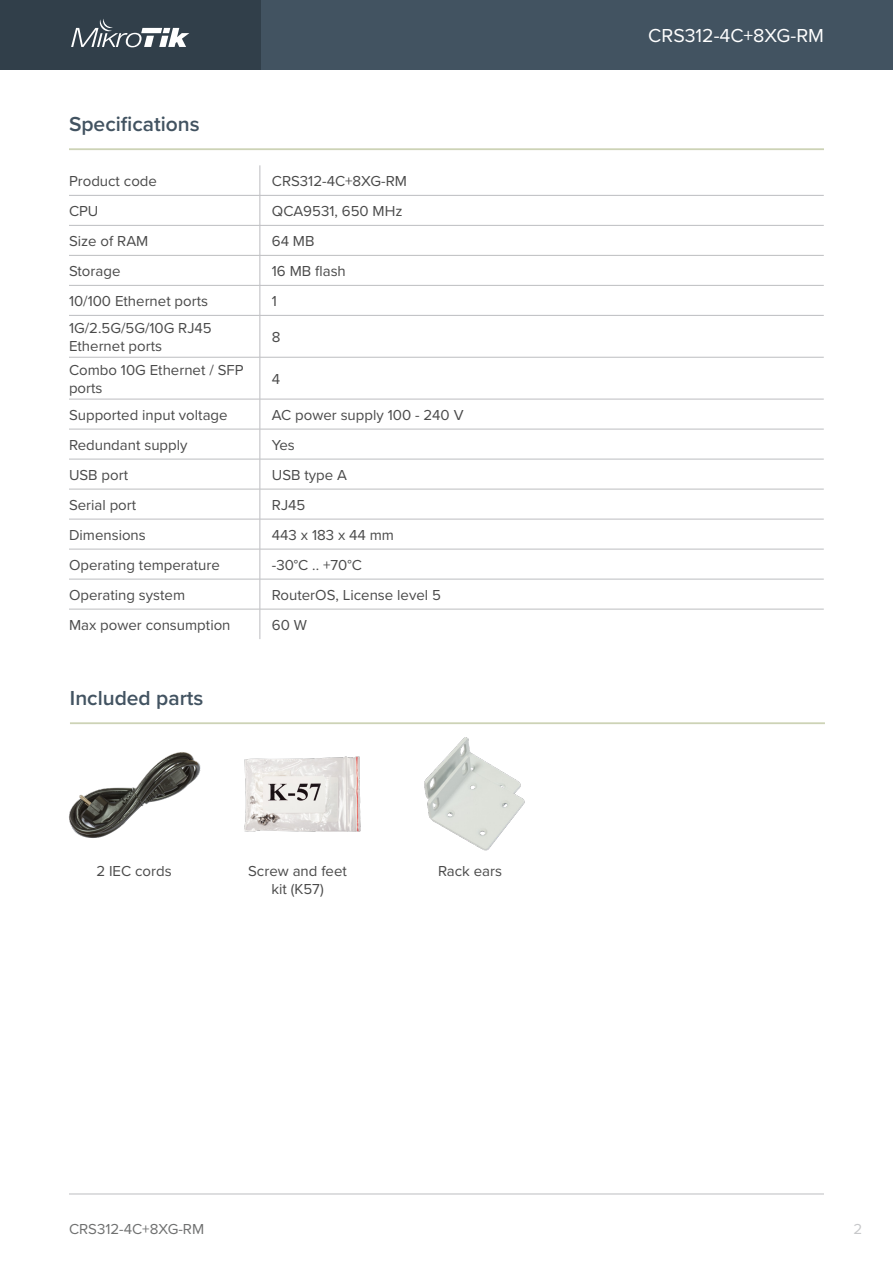
<style>
.page{position:relative;width:893px;height:1263px;background:#fff}
.page>*{position:absolute;margin:0;border:0;box-sizing:border-box;transform-origin:0 0}
.Mazie_virsraksti_201{font:600 21px "Proxima Nova";color:#425361}
.t1{font:19.5px "Proxima Nova";color:#fff}
.Tabulu_teksts_2019{font:15px/18px "Proxima Nova";color:#4a4a4a}
.t2{font:15px "Proxima Nova";color:#6f7070}
.t3{font:15px "Proxima Nova";color:#c7c8ca}
</style>
<div class="page">
<div style="left:0;top:0;width:893px;height:69px;background:#425361"></div>
<div style="left:0;top:0;width:260px;height:69px;background:#313f4a"></div>
<svg style="left:71px;top:19px;width:118px;height:28px"></svg>
<hr style="left:69px;top:1194px;width:755px;height:1px;background:#bcbdc0">
<hr style="left:69px;top:195px;width:191px;height:1px;background:#bcbdc0">
<hr style="left:69px;top:225px;width:191px;height:1px;background:#bcbdc0">
<hr style="left:69px;top:255px;width:191px;height:1px;background:#bcbdc0">
<hr style="left:69px;top:285px;width:191px;height:1px;background:#bcbdc0">
<hr style="left:69px;top:315px;width:191px;height:1px;background:#bcbdc0">
<hr style="left:69px;top:357px;width:191px;height:1px;background:#bcbdc0">
<hr style="left:69px;top:399px;width:191px;height:1px;background:#bcbdc0">
<hr style="left:69px;top:429px;width:191px;height:1px;background:#bcbdc0">
<hr style="left:69px;top:459px;width:191px;height:1px;background:#bcbdc0">
<hr style="left:69px;top:489px;width:191px;height:1px;background:#bcbdc0">
<hr style="left:69px;top:519px;width:191px;height:1px;background:#bcbdc0">
<hr style="left:69px;top:549px;width:191px;height:1px;background:#bcbdc0">
<hr style="left:69px;top:579px;width:191px;height:1px;background:#bcbdc0">
<hr style="left:69px;top:609px;width:191px;height:1px;background:#bcbdc0">
<hr style="left:260px;top:579px;width:1px;height:30px;background:#bcbdc0">
<hr style="left:260px;top:399px;width:1px;height:30px;background:#bcbdc0">
<hr style="left:260px;top:429px;width:1px;height:30px;background:#bcbdc0">
<hr style="left:260px;top:489px;width:1px;height:30px;background:#bcbdc0">
<hr style="left:260px;top:519px;width:1px;height:30px;background:#bcbdc0">
<hr style="left:260px;top:549px;width:564px;height:1px;background:#bcbdc0">
<hr style="left:260px;top:549px;width:1px;height:30px;background:#bcbdc0">
<hr style="left:260px;top:579px;width:564px;height:1px;background:#bcbdc0">
<hr style="left:260px;top:285px;width:564px;height:1px;background:#bcbdc0">
<hr style="left:260px;top:316px;width:1px;height:41px;background:#bcbdc0">
<hr style="left:260px;top:357px;width:1px;height:42px;background:#bcbdc0">
<hr style="left:260px;top:429px;width:564px;height:1px;background:#bcbdc0">
<hr style="left:260px;top:459px;width:1px;height:30px;background:#bcbdc0">
<hr style="left:260px;top:459px;width:564px;height:1px;background:#bcbdc0">
<hr style="left:260px;top:489px;width:564px;height:1px;background:#bcbdc0">
<hr style="left:260px;top:519px;width:564px;height:1px;background:#bcbdc0">
<hr style="left:260px;top:609px;width:564px;height:1px;background:#bcbdc0">
<hr style="left:260px;top:609px;width:1px;height:30px;background:#bcbdc0">
<hr style="left:260px;top:315px;width:564px;height:1px;background:#bcbdc0">
<hr style="left:260px;top:357px;width:564px;height:1px;background:#bcbdc0">
<hr style="left:260px;top:399px;width:564px;height:1px;background:#bcbdc0">
<hr style="left:260px;top:165px;width:1px;height:30px;background:#bcbdc0">
<hr style="left:260px;top:195px;width:564px;height:1px;background:#bcbdc0">
<hr style="left:260px;top:225px;width:564px;height:1px;background:#bcbdc0">
<svg style="left:260px;top:196px;width:1px;height:119px"></svg>
<hr style="left:260px;top:255px;width:564px;height:1px;background:#bcbdc0">
<hr style="left:69px;top:148px;width:755px;height:2px;background:#cdd3b6">
<hr style="left:70px;top:722px;width:755px;height:2px;background:#cdd3b6">
<img style="left:69px;top:752px;width:131px;height:86px">
<img style="left:244px;top:756px;width:117px;height:76px">
<img style="left:424px;top:737px;width:101px;height:114px">
<p class="Mazie_virsraksti_201" style="left:69px;top:108px;width:132px">Specifications</p>
<p class="Tabulu_teksts_2019" style="left:69px;top:172px;width:90px">Product code</p>
<p class="Tabulu_teksts_2019" style="left:272px;top:172px;width:137px">CRS312-4C+8XG-RM</p>
<p class="Tabulu_teksts_2019" style="left:69px;top:202px;width:31px">CPU</p>
<p class="Tabulu_teksts_2019" style="left:272px;top:202px;width:132px">QCA9531, 650 MHz</p>
<p class="Tabulu_teksts_2019" style="left:69px;top:232px;width:81px">Size of RAM</p>
<p class="Tabulu_teksts_2019" style="left:272px;top:232px;width:44px">64 MB</p>
<p class="Tabulu_teksts_2019" style="left:69px;top:262px;width:53px">Storage</p>
<p class="Tabulu_teksts_2019" style="left:272px;top:262px;width:76px">16 MB flash</p>
<p class="Tabulu_teksts_2019" style="left:69px;top:292px;width:141px">10/100 Ethernet ports</p>
<p class="Tabulu_teksts_2019" style="left:272px;top:292px;width:7px">1</p>
<p class="Tabulu_teksts_2019" style="left:69px;top:319px;width:144px">1G/2.5G/5G/10G RJ45</p>
<p class="Tabulu_teksts_2019" style="left:69px;top:337px;width:95px">Ethernet ports</p>
<p class="Tabulu_teksts_2019" style="left:272px;top:328px;width:10px">8</p>
<p class="Tabulu_teksts_2019" style="left:69px;top:360px;width:176px">Combo 10G Ethernet / SFP ports</p>
<p class="Tabulu_teksts_2019" style="left:272px;top:369px;width:10px">4</p>
<p class="Tabulu_teksts_2019" style="left:69px;top:405px;width:160px">Supported input voltage</p>
<p class="Tabulu_teksts_2019" style="left:272px;top:405px;width:193px">AC power supply 100 - 240 V</p>
<p class="Tabulu_teksts_2019" style="left:69px;top:435px;width:120px">Redundant supply</p>
<p class="Tabulu_teksts_2019" style="left:272px;top:435px;width:24px">Yes</p>
<p class="Tabulu_teksts_2019" style="left:69px;top:465px;width:61px">USB port</p>
<p class="Tabulu_teksts_2019" style="left:272px;top:465px;width:77px">USB type A</p>
<p class="Tabulu_teksts_2019" style="left:69px;top:495px;width:69px">Serial port</p>
<p class="Tabulu_teksts_2019" style="left:272px;top:495px;width:35px">RJ45</p>
<p class="Tabulu_teksts_2019" style="left:69px;top:525px;width:78px">Dimensions</p>
<p class="Tabulu_teksts_2019" style="left:272px;top:525px;width:124px">443 x 183 x 44 mm</p>
<p class="Tabulu_teksts_2019" style="left:69px;top:555px;width:152px">Operating temperature</p>
<p class="Tabulu_teksts_2019" style="left:272px;top:555px;width:92px">-30°C .. +70°C</p>
<p class="Tabulu_teksts_2019" style="left:69px;top:585px;width:118px">Operating system</p>
<p class="Tabulu_teksts_2019" style="left:272px;top:585px;width:171px">RouterOS, License level 5</p>
<p class="Tabulu_teksts_2019" style="left:69px;top:615px;width:163px">Max power consumption</p>
<p class="Tabulu_teksts_2019" style="left:272px;top:615px;width:37px">60 W</p>
<p class="Mazie_virsraksti_201" style="left:70px;top:682px;width:135px">Included parts</p>
<p class="Tabulu_teksts_2019" style="left:96px;top:861px;width:77px">2 IEC cords</p>
<p class="Tabulu_teksts_2019" style="left:248px;top:861px;width:100px;text-align:center">Screw and feet kit (K57)</p>
<p class="Tabulu_teksts_2019" style="left:438px;top:861px;width:66px">Rack ears</p>
<p class="t2" style="left:69px;top:1218px;width:137px">CRS312-4C+8XG-RM</p>
<p class="t1" style="left:648px;top:21px;width:177px">CRS312-4C+8XG-RM</p>
<p class="t3" style="left:854px;top:1218px;width:10px">2</p>
</div>
